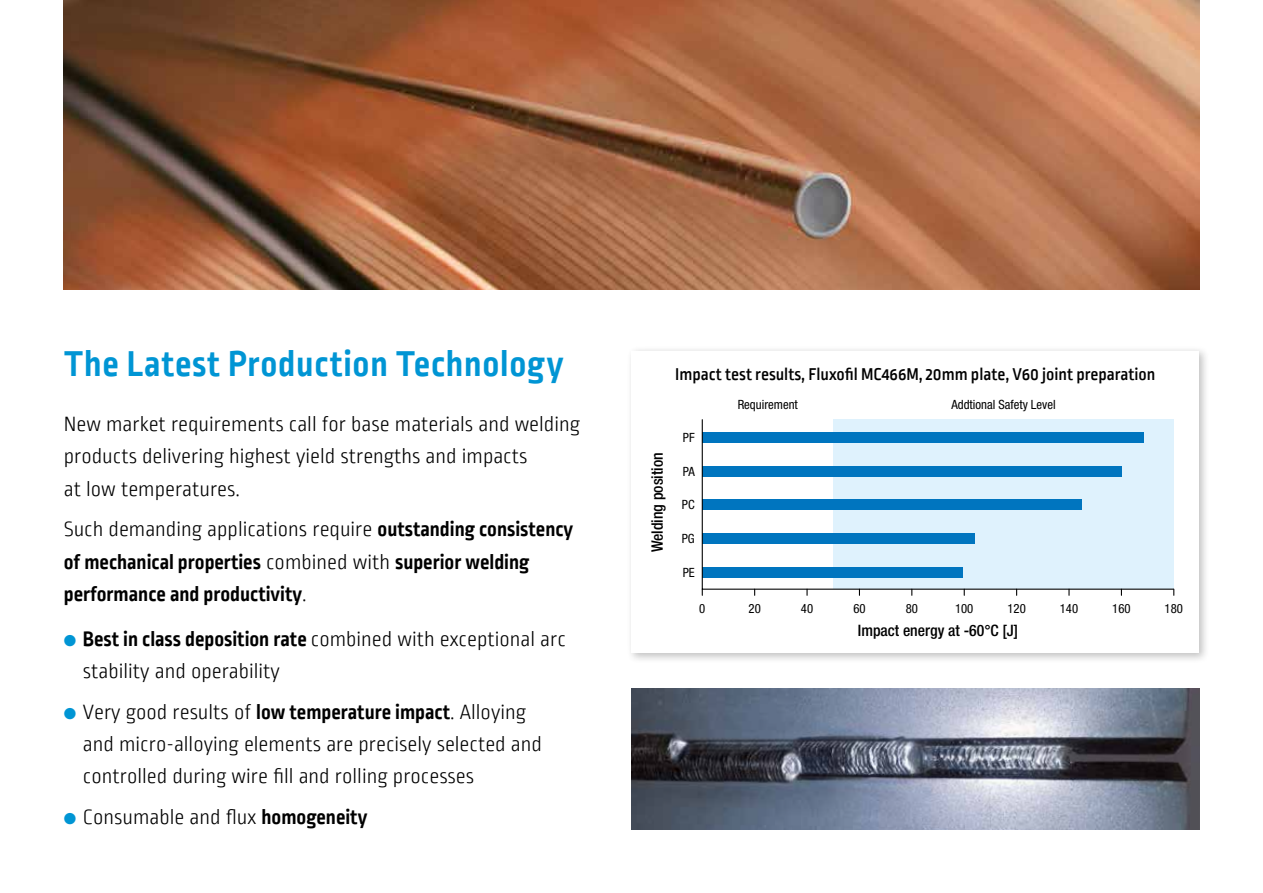
<style>
.page{position:relative;width:1263px;height:893px;background:#fff}
.page>*{position:absolute;margin:0;border:0;box-sizing:border-box;transform-origin:0 0}
.t1{font:700 37.8px "Ropa Sans PTT";letter-spacing:.02em;color:#0095d4}
.t2{font:300 21.75px/32.2px "Ropa Sans PTT";color:#000}
.t3{font:700 21.75px/32.2px "Ropa Sans PTT";color:#000}
.t4{font:500 18px "Ropa Sans PTT";color:#000}
.t5{font:500 condensed 15.75px "Helvetica Neue LT Std";color:#000}
.t6{font:condensed 12.75px "Helvetica Neue LT Std";color:#000}
.s1{font-weight:300}
.s2{color:#0095d4}
.s3{font-weight:700}
</style>
<div class="page">
<img style="left:64px;top:0;width:1135px;height:289px">
<div style="left:626px;top:346px;width:584px;height:318px;background:#000;opacity:.25"></div>
<div style="left:631px;top:351px;width:568px;height:302px;background:#fff"></div>
<div style="left:833px;top:420px;width:341px;height:169px;background:#dff2fd"></div>
<div style="left:702px;top:567px;width:261px;height:11px;background:#0075bf"></div>
<div style="left:702px;top:533px;width:273px;height:11px;background:#0075bf"></div>
<div style="left:702px;top:500px;width:379px;height:10px;background:#0075bf"></div>
<div style="left:702px;top:466px;width:419px;height:11px;background:#0075bf"></div>
<div style="left:702px;top:432px;width:442px;height:11px;background:#0075bf"></div>
<hr style="left:702px;top:420px;width:1px;height:169px;background:#000">
<hr style="left:702px;top:589px;width:472px;height:1px;background:#000">
<img style="left:631px;top:689px;width:568px;height:140px">
<h1 class="t1" style="left:64px;top:342px;width:501px">The Latest Production Technology</h1>
<p class="t2" style="left:64px;top:409px;width:518px">New market requirements call for base materials and welding products delivering highest yield strengths and impacts<br>at low temperatures.</p>
<p class="t3" style="left:64px;top:514px;width:511px"><span class="s1">Such demanding applications require</span> outstanding consistency of mechanical properties <span class="s1">combined with</span> superior welding performance and productivity<span class="s1">.</span></p>
<p class="t2" style="left:83px;top:624px;width:484px;text-indent:-19px"><span class="s2">●</span> <span class="s3">Best in class deposition rate</span> combined with exceptional arc stability and operability</p>
<p class="t2" style="left:83px;top:697px;width:460px;text-indent:-19px"><span class="s2">●</span> Very good results of <span class="s3">low temperature impact</span>. Alloying and micro-alloying elements are precisely selected and controlled during wire fill and rolling processes</p>
<p class="t2" style="left:64px;top:802px;width:305px"><span class="s2">●</span> Consumable and flux <span class="s3">homogeneity</span></p>
<p class="t5" style="left:648px;top:552px;width:101px;rotate:-90deg">Welding position</p>
<p class="t4" style="left:675px;top:364px;width:482px">Impact test results, Fluxofil MC466M, 20mm plate, V60 joint preparation</p>
<p class="t6" style="left:683px;top:430px;width:13px">PF</p>
<p class="t6" style="left:683px;top:464px;width:14px">PA</p>
<p class="t6" style="left:682px;top:497px;width:14px">PC</p>
<p class="t6" style="left:682px;top:531px;width:14px">PG</p>
<p class="t6" style="left:683px;top:565px;width:14px">PE</p>
<p class="t6" style="left:738px;top:397px;width:62px">Requirement</p>
<p class="t6" style="left:951px;top:397px;width:106px">Addtional Safety Level</p>
<p class="t6" style="left:699px;top:601px;width:8px">0</p>
<p class="t6" style="left:801px;top:601px;width:14px">40</p>
<p class="t6" style="left:853px;top:601px;width:14px">60</p>
<p class="t6" style="left:906px;top:601px;width:14px">80</p>
<p class="t6" style="left:955px;top:601px;width:20px">100</p>
<p class="t6" style="left:1007px;top:601px;width:20px">120</p>
<p class="t6" style="left:1060px;top:601px;width:20px">140</p>
<p class="t6" style="left:1112px;top:601px;width:20px">160</p>
<p class="t6" style="left:1165px;top:601px;width:20px">180</p>
<p class="t6" style="left:748px;top:601px;width:14px">20</p>
<p class="t5" style="left:858px;top:621px;width:162px">Impact energy at -60°C [J]</p>
</div>
